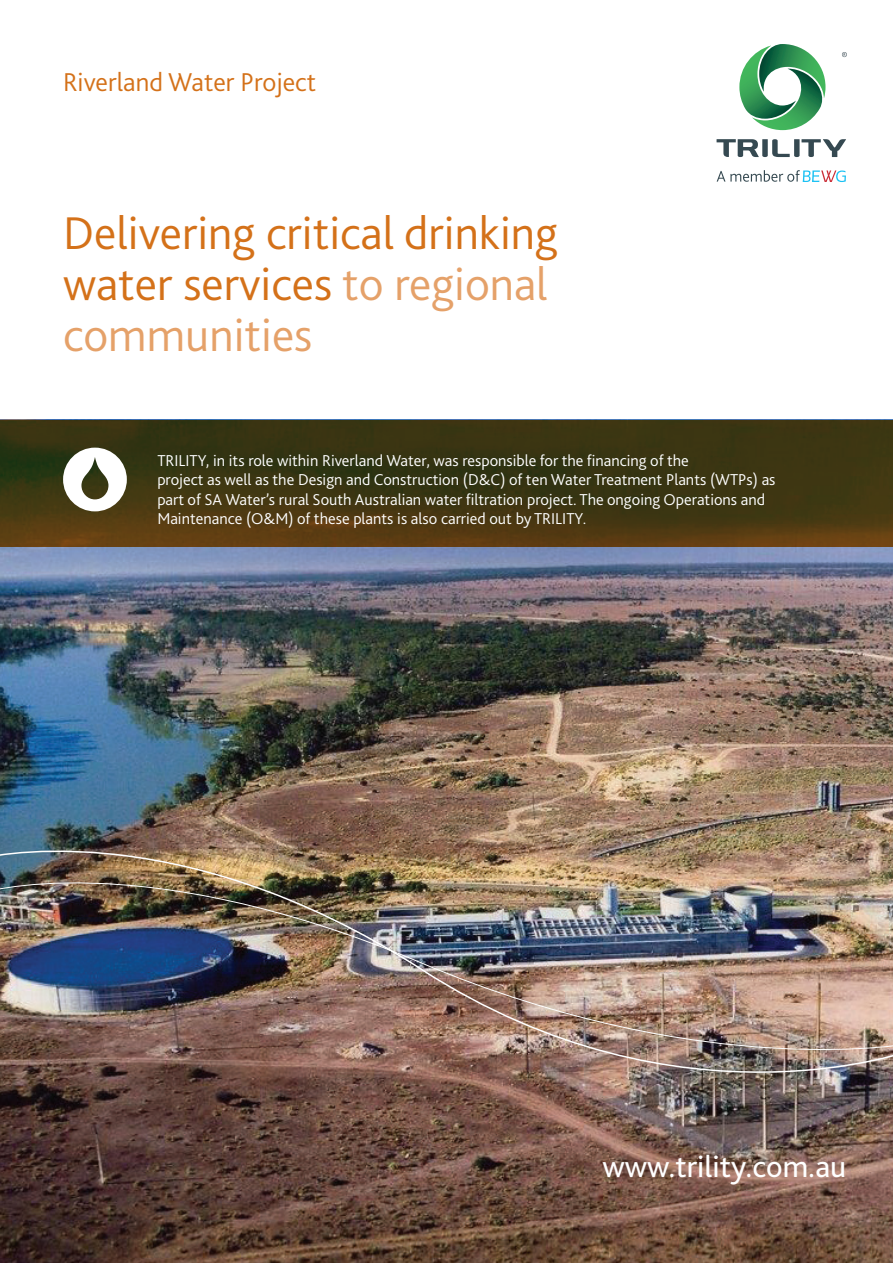
<style>
.page{position:relative;width:893px;height:1263px;background:#fff}
.page>*{position:absolute;margin:0;border:0;box-sizing:border-box;transform-origin:0 0}
.t1{font:300 48px/51px "Bliss 2";color:#d47119}
.t2{font:31.5px "Bliss 2";color:#fff}
.t3{font:300 27px "Bliss 2";color:#d47119}
.t4{font:300 16.5px/19.5px "Bliss 2";color:#fff}
.s1{color:#e5a169}
</style>
<div class="page">
<img style="left:0;top:420px;width:893px;height:843px">
<img style="left:0;top:808px;width:893px;height:330px">
<svg style="left:0;top:420px;width:892px;height:126px;fill:#3c3612"></svg>
<svg style="left:739px;top:44px;width:87px;height:86px"></svg>
<svg style="left:716px;top:139px;width:130px;height:18px"></svg>
<svg style="left:717px;top:170px;width:129px;height:12px"></svg>
<svg style="left:842px;top:52px;width:5px;height:5px"></svg>
<svg style="left:63px;top:448px;width:64px;height:63px"></svg>
<p class="t3" style="left:63px;top:65px;width:255px">Riverland Water Project</p>
<p class="t1" style="left:63px;top:206px;width:496px">Delivering critical drinking water services <span class="s1">to regional communities</span></p>
<p class="t4" style="left:157px;top:450px;width:620px">TRILITY, in its role within Riverland Water, was responsible for the financing of the<br>project as well as the Design and Construction (D&amp;C) of ten Water Treatment Plants (WTPs) as part of SA Water’s rural South Australian water filtration project. The ongoing Operations and Maintenance (O&amp;M) of these plants is also carried out by TRILITY.</p>
<p class="t2" style="left:602px;top:1147px;width:245px">www.trility.com.au</p>
</div>
